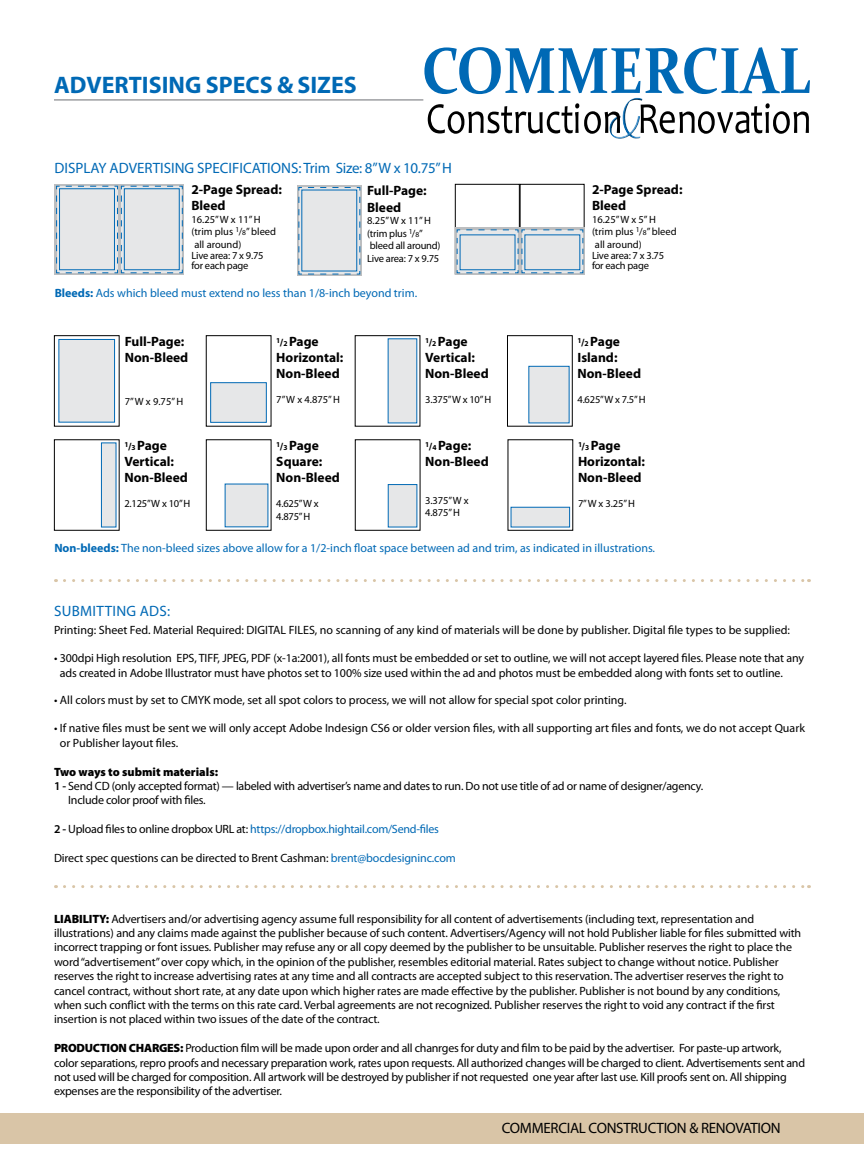
<style>
.page{position:relative;width:864px;height:1161px;background:#fff}
.page>*{position:absolute;margin:0;border:0;box-sizing:border-box;transform-origin:0 0}
.t1{font:700 24px "Myriad Pro";color:#0069b5}
.t2{font:15px "Myriad Pro";color:#0069b5}
.t3{font:15px "Myriad Pro";letter-spacing:-.02em;color:#000}
.t4{font:700 13.5px/16.2px "Myriad Pro";color:#000}
.t5{font:12px/14.4px "Myriad Pro";letter-spacing:-.01em;color:#000}
.t6{font:12px "Myriad Pro";color:#0069b5}
.t7{font:12px "Myriad Pro";letter-spacing:-.02em;color:#0069b5}
.t8{font:900 12px "Myriad Pro";color:#000}
.t9{font:10.5px/12.6px "Myriad Pro";letter-spacing:-.02em;color:#000}
.t10{font:10.5px/12.6px "Myriad Pro";color:#000}
.s1{font-size:7.5px}
.s2{font-weight:700}
.s3{font-size:10.5px}
.s4{font-weight:600}
.s5{font-weight:600;color:#000}
.s6{color:#000}
.s7{color:#0069b5}
.s8{font-weight:900}
</style>
<div class="page">
<div style="left:520px;top:184px;width:65px;height:90px;border:1px solid #000"></div>
<div style="left:455px;top:184px;width:65px;height:90px;border:1px solid #000"></div>
<div style="left:520px;top:227px;width:64px;height:48px;background:#bcbec0"></div>
<div style="left:455px;top:227px;width:65px;height:48px;background:#bcbec0"></div>
<div style="left:297px;top:185px;width:64px;height:91px;background:#bcbec0"></div>
<svg style="left:298px;top:187px;width:63px;height:88px"></svg>
<div style="left:302px;top:190px;width:55px;height:81px;background:#e6e7e8;border:1px solid #0069b5"></div>
<svg style="left:58px;top:339px;width:58px;height:84px"></svg>
<div style="left:54px;top:335px;width:66px;height:92px;border:1px solid #000"></div>
<div style="left:59px;top:339px;width:56px;height:83px;background:#e6e7e8;border:1px solid #0069b5"></div>
<div style="left:210px;top:382px;width:57px;height:41px;background:#e6e7e8;border:1px solid #0069b5"></div>
<div style="left:388px;top:339px;width:29px;height:84px;background:#e6e7e8"></div>
<div style="left:119px;top:184px;width:65px;height:90px;background:#bcbec0"></div>
<div style="left:54px;top:184px;width:65px;height:90px;background:#bcbec0"></div>
<svg style="left:56px;top:185px;width:127px;height:89px;background:#cdd7df"></svg>
<div style="left:59px;top:189px;width:56px;height:81px;background:#e6e7e8;border:1px solid #0069b5"></div>
<svg style="left:456px;top:229px;width:128px;height:45px;background:#c4d2dd"></svg>
<div style="left:460px;top:235px;width:55px;height:35px;background:#e6e7e8;border:1px solid #0069b5"></div>
<div style="left:0;top:1113px;width:864px;height:30px;background:#d9c5a7"></div>
<svg style="left:64px;top:885px;width:745px;height:3px"></svg>
<svg style="left:64px;top:579px;width:745px;height:3px"></svg>
<div style="left:507px;top:335px;width:66px;height:92px;border:1px solid #000"></div>
<div style="left:529px;top:366px;width:40px;height:57px;background:#e6e7e8"></div>
<div style="left:355px;top:439px;width:65px;height:92px;border:1px solid #000"></div>
<div style="left:388px;top:484px;width:29px;height:43px;background:#e6e7e8"></div>
<div style="left:54px;top:439px;width:66px;height:92px;border:1px solid #000"></div>
<div style="left:101px;top:443px;width:15px;height:84px;background:#e6e7e8;border:1px solid #0069b5"></div>
<div style="left:206px;top:439px;width:65px;height:92px;border:1px solid #000"></div>
<div style="left:225px;top:484px;width:43px;height:43px;background:#e6e7e8"></div>
<div style="left:511px;top:507px;width:59px;height:20px;background:#e6e7e8;border:1px solid #0069b5"></div>
<svg style="left:424px;top:47px;width:386px;height:92px"></svg>
<hr style="left:54px;top:99px;width:369px;height:2px;background:#9d9fa2">
<h1 class="t1" style="left:54px;top:72px;width:99px">Advertisin</h1>
<h1 class="t1" style="left:185px;top:72px;width:171px">g specs &amp; sizes</h1>
<p class="t2" style="left:55px;top:158px;width:399px">Display Advertising specifications: Trim Size: 8” W x 10.75” H</p>
<p class="t4" style="left:191px;top:182px;width:92px">2-Page Spread:<br>Bleed</p>
<p class="t10" style="left:191px;top:213px;width:86px">16.25” W x 11” H (trim plus <sup>1</sup>/<span class="s1">8</span>” bleed all around)</p>
<p class="t9" style="left:191px;top:250px;width:74px;line-height:10.5px">Live area: 7 x 9.75 for each page</p>
<p class="t4" style="left:367px;top:183px;width:61px">Full-Page:<br>Bleed</p>
<p class="t9" style="left:367px;top:214px;width:75px">8.25” W x 11” H (trim plus <sup>1</sup>/<span class="s1">8</span>” bleed all around)<br>Live area: 7 x 9.75</p>
<p class="t6" style="left:55px;top:285px;width:364px"><span class="s2">Bleeds:</span> Ads which bleed must extend no less than 1/8-inch beyond trim.</p>
<p class="t4" style="left:125px;top:333px;width:65px">Full-Page:<br>Non-Bleed</p>
<p class="t9" style="left:125px;top:395px;width:60px">7” W x 9.75” H</p>
<p class="t4" style="left:124px;top:437px;width:65px"><sup>1</sup><span class="s3">/</span><span class="s1">3</span> Page<br>Vertical:<br>Non-Bleed</p>
<p class="t9" style="left:124px;top:497px;width:68px">2.125” W x 10” H</p>
<p class="t4" style="left:276px;top:333px;width:69px"><sup>1</sup><span class="s3">/</span><span class="s1">2</span> Page<br>Horizontal:<br>Non-Bleed</p>
<p class="t9" style="left:276px;top:393px;width:65px">7” W x 4.875” H</p>
<p class="t4" style="left:276px;top:437px;width:65px"><sup>1</sup><span class="s3">/</span><span class="s1">3</span> Page<br>Square:<br>Non-Bleed</p>
<p class="t9" style="left:276px;top:497px;width:44px">4.625” W x<br>4.875” H</p>
<p class="t4" style="left:425px;top:333px;width:65px"><sup>1</sup><span class="s3">/</span><span class="s1">2</span> Page<br>Vertical:<br>Non-Bleed</p>
<p class="t9" style="left:425px;top:393px;width:68px">3.375” W x 10” H</p>
<p class="t4" style="left:425px;top:437px;width:65px"><sup>1</sup><span class="s3">/</span><span class="s1">4</span> Page:<br>Non-Bleed</p>
<p class="t9" style="left:425px;top:494px;width:45px">3.375” W x<br>4.875” H</p>
<p class="t4" style="left:592px;top:182px;width:92px">2-Page Spread:<br>Bleed</p>
<p class="t10" style="left:592px;top:213px;width:86px">16.25” W x 5” H (trim plus <sup>1</sup>/<span class="s1">8</span>” bleed all around)</p>
<p class="t9" style="left:592px;top:250px;width:74px;line-height:10.5px">Live area: 7 x 3.75 for each page</p>
<p class="t4" style="left:578px;top:333px;width:65px"><sup>1</sup><span class="s3">/</span><span class="s1">2</span> Page<br>Island:<br>Non-Bleed</p>
<p class="t9" style="left:578px;top:393px;width:70px">4.625” W x 7.5” H</p>
<p class="t4" style="left:578px;top:437px;width:69px"><sup>1</sup><span class="s3">/</span><span class="s1">3</span> Page<br>Horizontal:<br>Non-Bleed</p>
<p class="t9" style="left:578px;top:498px;width:59px">7” W x 3.25” H</p>
<p class="t6" style="left:54px;top:540px;width:602px"><span class="s2">Non-bleeds:</span> The non-bleed sizes above allow for a 1/2-inch float space between ad and trim, as indicated in illustrations.</p>
<p class="t2" style="left:54px;top:601px;width:11px">Subm</p>
<p class="t2" style="left:93px;top:601px;width:79px">itting Ads:</p>
<p class="t5" style="left:54px;top:623px;width:247px">Printing: Sheet Fed. Material Required: DIGITAL FILES</p>
<p class="t5" style="left:315px;top:623px;width:477px">, no scanning of any kind of materials will be done by publisher. Digital file types to be supplied:</p>
<p class="t5" style="left:60px;top:651px;width:746px;text-indent:-6px">• 300dpi High resolution EPS, TIFF, JPEG, PDF (x-1a:2001), all fonts must be embedded or set to outline, we will not accept layered files. Please note that any ads created in Adobe I llustrator must have photos set to 100% size used within the ad and photos must be embedded along with fonts set to outline.</p>
<p class="t5" style="left:54px;top:693px;width:574px">• All colors must by set to CMYK mode, set all spot colors to process, we will not allow for special spot color printing.</p>
<p class="t5" style="left:60px;top:721px;width:747px;text-indent:-6px">• If native files must be sent we will only accept Adobe Indesign CS6 or older version files, with all supporting art files and fonts, we do not accept Quark or Publisher layout files.</p>
<p class="t8" style="left:54px;top:765px;width:166px">Two ways to submit materials:</p>
<p class="t5" style="left:54px;top:779px;width:651px"><span class="s4">1 -</span> Send CD (only accepted format) — labeled with advertiser’s name and dates to run. Do not use title of ad or name of designer/agency.</p>
<p class="t5" style="left:68px;top:793px;width:139px">I nclude color proof with files.</p>
<p class="t7" style="left:54px;top:822px;width:387px"><span class="s5">2 -</span> <span class="s6">Upload files to online dropbox URL at:</span> https://dropbox.hightail.com/Send-files</p>
<p class="t5" style="left:54px;top:851px;width:403px">Direct spec questions can be directed to Brent Cashman: <span class="s7">brent@bocdesigninc.com</span></p>
<p class="t5" style="left:54px;top:911px;width:749px"><span class="s8">LIABILITY:</span> Advertisers and/or advertising agency assume full responsibility for all content of advertisements (including text, representation and illustrations) and any claims made against the publisher because of such content. Advertisers/Agency will not hold Publisher liable for files submitted with incorrect trapping or font issues. Publisher may refuse any or all copy deemed by the publisher to be unsuitable. Publisher reserves the right to place the word “advertisement” over copy which, in the opinion of the publisher, resembles editorial material. Rates subject to change without notice. Publisher reserves the right to increase advertising rates at any time and all contracts are accepted subject to this reservation. The advertiser reserves the right to cancel contract, without short rate, at any date upon which higher rates are made effective by the publisher. Publisher is not bound by any conditions, when such conflict with the terms on this rate card. Verbal agreements are not recognized. Publisher reserves the right to void any contract if the first insertion is not placed within two issues of the date of the contract.</p>
<p class="t5" style="left:54px;top:1041px;width:753px"><span class="s8">PRODUCTION CHARGES:</span> Production film will be made upon order and all chanrges for duty and film to be paid by the advertiser. For paste-up artwork, color separations, repro proofs and necessary preparation work, rates upon requests. All authorized changes will be charged to client. Advertisements sent and not used will be charged for composition. All artwork will be destroyed by publisher if not requested one year after last use. Kill proofs sent on. All shipping expenses are the responsibility of the advertiser.</p>
<p class="t3" style="left:502px;top:1119px;width:97px">COMMERCIAL CONS</p>
<p class="t3" style="left:623px;top:1119px;width:49px">TRUCTION</p>
<p class="t3" style="left:689px;top:1119px;width:77px">&amp; RENOVATION</p>
</div>
